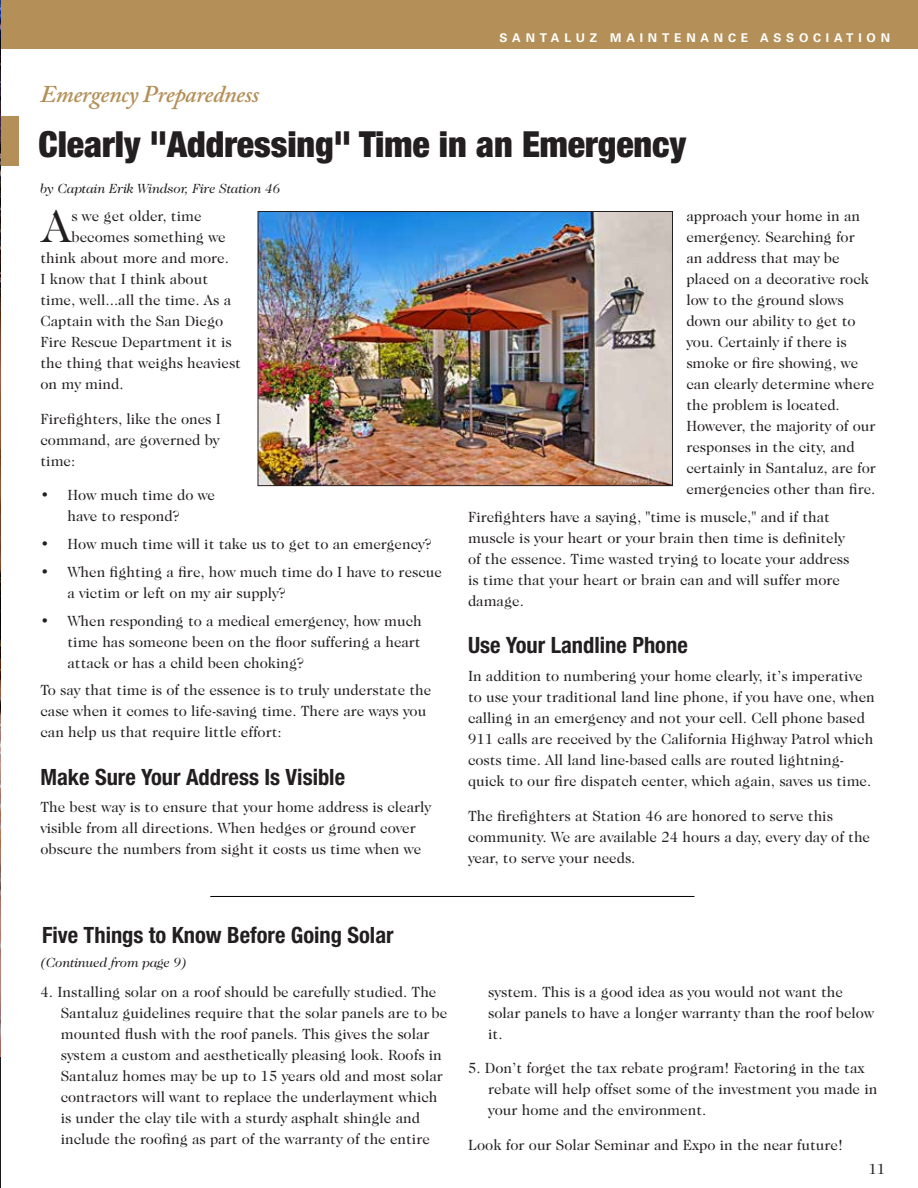
<style>
.page{position:relative;width:918px;height:1188px;background:#fff}
.page>*{position:absolute;margin:0;border:0;box-sizing:border-box;transform-origin:0 0}
.t1{font:46.2px "Caslon 224 IT Cby BT";color:#231f20}
.t2{font:900 condensed 36px "Helvetica Neue LT Std";color:#231f20}
.t3{font:italic 600 24px "Adobe Caslon Pro";letter-spacing:-.02em;color:#b49058}
.t4{font:700 condensed 22.5px "Helvetica Neue LT Std";color:#231f20}
.t5{font:15px/21px "Caslon 224 IT Cby BT";color:#231f20}
.t6{font:italic 13.5px "Caslon 224 IT Cby BT";color:#231f20}
.t7{font:700 12px "Univers LT Std";letter-spacing:.4em;color:#fff}
</style>
<div class="page">
<div style="left:0;top:0;width:918px;height:49px;background:#b49058"></div>
<hr style="left:210px;top:896px;width:484px;height:1px;background:#000">
<img style="left:260px;top:213px;width:411px;height:271px">
<div style="left:258px;top:211px;width:415px;height:275px;border:1px solid #231f20"></div>
<div style="left:0;top:116px;width:18px;height:49px;background:#b49058"></div>
<img style="left:0;top:0;width:1px;height:1058px">
<hr style="left:0;top:1058px;width:1px;height:130px;background:#191919">
<p class="t7" style="left:500px;top:31px;width:392px">SANTALUZ MAINTENANCE ASSOCIATION</p>
<h3 class="t3" style="left:40px;top:80px;width:221px">Emergency Preparedness</h3>
<h2 class="t2" style="left:39px;top:122px;width:649px">Clearly "Addressing" Time in an Emergency</h2>
<p class="t6" style="left:40px;top:180px;width:241px">by Captain Erik Windsor, Fire Station 46</p>
<h1 class="t1" style="left:43px;top:198px;width:30px">A</h1>
<p class="t5" style="left:72px;top:206px;width:132px">s we get older, time</p>
<p class="t5" style="left:72px;top:227px;width:156px">becomes something we</p>
<p class="t5" style="left:40px;top:248px;width:190px">think about more and more.</p>
<p class="t5" style="left:40px;top:269px;width:169px">I know that I think about</p>
<p class="t5" style="left:40px;top:290px;width:192px">time, well...all the time. As a</p>
<p class="t5" style="left:40px;top:311px;width:184px">Captain with the San Diego</p>
<p class="t5" style="left:40px;top:332px;width:193px">Fire Rescue Department it is</p>
<p class="t5" style="left:40px;top:353px;width:202px">the thing that weighs heaviest</p>
<p class="t5" style="left:40px;top:374px;width:85px">on my mind.</p>
<p class="t5" style="left:40px;top:408px;width:182px;text-align:justify">Firefighters, like the ones I command, are governed by time:</p>
<p class="t5" style="left:40px;top:485px;width:176px;text-align:center">• How much time do we have to respond?</p>
<p class="t5" style="left:40px;top:533px;width:392px">• How much time will it take us to get to an emergency?</p>
<p class="t5" style="left:67px;top:561px;width:376px;text-indent:-27px">• When fighting a fire, how much time do I have to rescue a victim or left on my air supply?</p>
<p class="t5" style="left:67px;top:610px;width:356px;text-align:justify;text-indent:-27px">• When responding to a medical emergency, how much time has someone been on the floor suffering a heart attack or has a child been choking?</p>
<p class="t5" style="left:40px;top:680px;width:392px">To say that time is of the essence is to truly understate the case when it comes to life-saving time. There are ways you can help us that require little effort:</p>
<h3 class="t4" style="left:40px;top:763px;width:306px">Make Sure Your Address Is Visible</h3>
<p class="t5" style="left:40px;top:797px;width:392px">The best way is to ensure that your home address is clearly visible from all directions. When hedges or ground cover obscure the numbers from sight it costs us time when we</p>
<h3 class="t4" style="left:42px;top:921px;width:353px">Five Things to Know Before Going Solar</h3>
<p class="t6" style="left:40px;top:954px;width:148px">(Continued from page 9)</p>
<p class="t5" style="left:686px;top:206px;width:191px">approach your home in an emergency. Searching for<br>an address that may be placed on a decorative rock low to the ground slows down our ability to get to you. Certainly if there is smoke or fire showing, we can clearly determine where the problem is located.<br>However, the majority of our responses in the city, and certainly in Santaluz, are for emergencies other than fire.</p>
<p class="t5" style="left:468px;top:506px;width:383px">Firefighters have a saying, "time is muscle," and if that muscle is your heart or your brain then time is definitely of the essence. Time wasted trying to locate your address is time that your heart or brain can and will suffer more damage.</p>
<h3 class="t4" style="left:468px;top:632px;width:221px">Use Your Landline Phone</h3>
<p class="t5" style="left:468px;top:665px;width:408px">In addition to numbering your home clearly, it’s imperative to use your traditional land line phone, if you have one, when calling in an emergency and not your cell. Cell phone based 911 calls are received by the California Highway Patrol which costs time. All land line-based calls are routed lightning&shy;quick to our fire dispatch center, which again, saves us time.</p>
<p class="t5" style="left:468px;top:805px;width:404px">The firefighters at Station 46 are honored to serve this community. We are available 24 hours a day, every day of the year, to serve your needs.</p>
<p class="t5" style="left:61px;top:981px;width:388px;text-indent:-20px">4. Installing solar on a roof should be carefully studied. The Santaluz guidelines require that the solar panels are to be mounted flush with the roof panels. This gives the solar system a custom and aesthetically pleasing look. Roofs in Santaluz homes may be up to 15 years old and most solar contractors will want to replace the underlayment which is under the clay tile with a sturdy asphalt shingle and include the roofing as part of the warranty of the entire</p>
<p class="t5" style="left:488px;top:981px;width:387px">system. This is a good idea as you would not want the solar panels to have a longer warranty than the roof below it.</p>
<p class="t5" style="left:488px;top:1058px;width:391px;text-indent:-20px">5. Don’t forget the tax rebate program! Factoring in the tax rebate will help offset some of the investment you made in your home and the environment.</p>
<p class="t5" style="left:468px;top:1134px;width:377px">Look for our Solar Seminar and Expo in the near future!</p>
<p class="t5" style="left:868px;top:1158px;width:18px">11</p>
</div>
